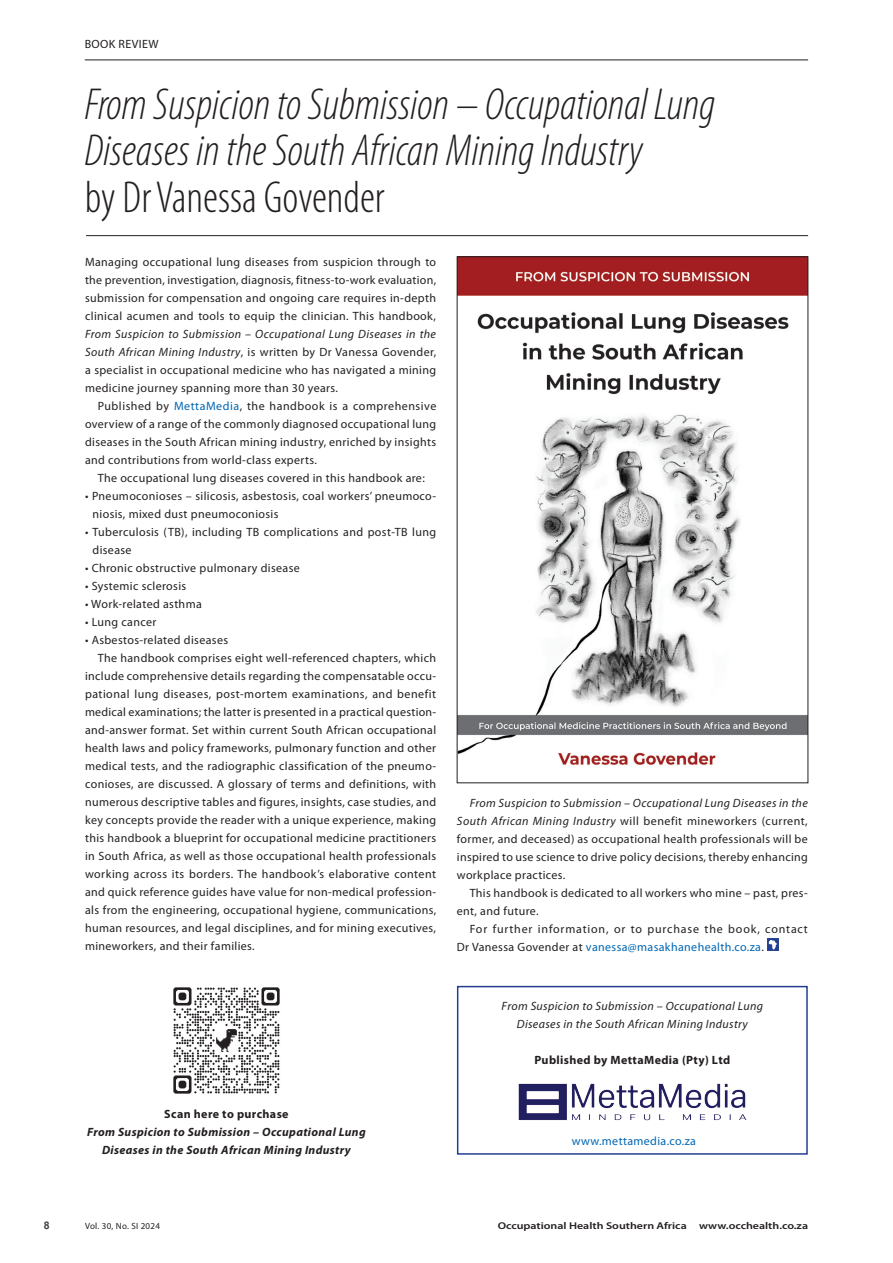
<style>
.page{position:relative;width:893px;height:1263px;background:#fff}
.page>*{position:absolute;margin:0;border:0;box-sizing:border-box;transform-origin:0 0}
.t1{font:italic 300 condensed 45px/46.5px "Myriad Pro";color:#231f20}
.t2{font:300 condensed 45px "Myriad Pro";color:#231f20}
.t3{font:12px/18px "Myriad Pro";letter-spacing:.03em;color:#231f20;text-align:justify}
.t4{font:italic 700 12px/18px "Myriad Pro";letter-spacing:.03em;color:#231f20;text-align:center}
.t5{font:italic 12px/18px "Myriad Pro";letter-spacing:.03em;color:#231f20;text-align:center}
.t6{font:700 12px "Myriad Pro";letter-spacing:.03em;color:#231f20}
.t7{font:12px "Myriad Pro";letter-spacing:.03em;color:#0166b3}
.t8{font:700 10.5px "Arial";color:#3e3e3f}
.t9{font:600 9.9px "Myriad Pro";color:#231f20;scale:1.21 1}
.t10{font:9px "Myriad Pro";letter-spacing:.03em;color:#231f20}
.s1{font-style:italic}
.s2{color:#0166b3}
</style>
<div class="page">
<hr style="left:85px;top:60px;width:723px;height:1px;background:#231f20">
<hr style="left:86px;top:235px;width:722px;height:1px;background:#231f20">
<svg style="left:767px;top:939px;width:12px;height:11px"></svg>
<img style="left:459px;top:259px;width:347px;height:506px">
<img style="left:173px;top:987px;width:107px;height:107px">
<img style="left:518px;top:1083px;width:229px;height:38px">
<div style="left:457px;top:986px;width:351px;height:169px;border:2px solid #243d91"></div>
<p class="t3" style="left:85px;top:35px;width:75px">BOOK REVIEW</p>
<h1 class="t1" style="left:85px;top:82px;width:632px">From Suspicion to Submission – Occupational Lung<br>Diseases in the South African Mining Industry</h1>
<h1 class="t2" style="left:85px;top:173px;width:302px">by Dr Vanessa Govender</h1>
<p class="t3" style="left:85px;top:253px;width:353px">Managing occupational lung diseases from suspicion through to the prevention, investigation, diagnosis, fitness-to-work evaluation, submission for compensation and ongoing care requires in-depth clinical acumen and tools to equip the clinician. This handbook,</p>
<p class="t3" style="left:85px;top:325px;width:353px"><span class="s1">From Suspicion to Submission – Occupational Lung Diseases in the South African Mining Industry</span>, is written by Dr Vanessa Govender, a specialist in occupational medicine who has navigated a mining medicine journey spanning more than 30 years.</p>
<p class="t3" style="left:85px;top:397px;width:353px;text-indent:13px">Published by <span class="s2">MettaMedia</span>, the handbook is a comprehensive overview of a range of the commonly diagnosed occupational lung diseases in the South African mining industry, enriched by insights and contributions from world-class experts.</p>
<p class="t3" style="left:98px;top:469px;width:328px">The occupational lung diseases covered in this handbook are:</p>
<p class="t3" style="left:93px;top:487px;width:345px;text-indent:-8px">• Pneumoconioses – silicosis, asbestosis, coal workers’ pneumoco&shy;niosis, mixed dust pneumoconiosis</p>
<p class="t3" style="left:93px;top:523px;width:345px;text-indent:-8px">• Tuberculosis (TB), including TB complications and post-TB lung disease</p>
<p class="t3" style="left:85px;top:559px;width:216px">• Chronic obstructive pulmonary disease</p>
<p class="t3" style="left:85px;top:577px;width:103px">• Systemic sclerosis</p>
<p class="t3" style="left:85px;top:595px;width:118px">• Work-related asthma</p>
<p class="t3" style="left:85px;top:613px;width:73px">• Lung cancer</p>
<p class="t3" style="left:85px;top:631px;width:145px">• Asbestos-related diseases</p>
<p class="t3" style="left:98px;top:649px;width:340px">The handbook comprises eight well-referenced chapters, which</p>
<p class="t3" style="left:85px;top:667px;width:353px">include comprehensive details regarding the compensatable occu-</p>
<p class="t3" style="left:85px;top:685px;width:352px">pational lung diseases, post-mortem examinations, and benefit</p>
<p class="t3" style="left:85px;top:703px;width:353px">medical examinations; the latter is presented in a practical question-</p>
<p class="t3" style="left:85px;top:721px;width:353px">and-answer format. Set within current South African occupational</p>
<p class="t3" style="left:85px;top:739px;width:353px">health laws and policy frameworks, pulmonary function and other</p>
<p class="t3" style="left:85px;top:757px;width:353px">medical tests, and the radiographic classification of the pneumo-</p>
<p class="t3" style="left:85px;top:775px;width:353px">conioses, are discussed. A glossary of terms and definitions, with</p>
<p class="t3" style="left:85px;top:793px;width:353px">numerous descriptive tables and figures, insights, case studies, and</p>
<p class="t3" style="left:85px;top:811px;width:353px">key concepts provide the reader with a unique experience, making</p>
<p class="t3" style="left:85px;top:829px;width:353px">this handbook a blueprint for occupational medicine practitioners</p>
<p class="t3" style="left:85px;top:847px;width:353px">in South Africa, as well as those occupational health professionals</p>
<p class="t3" style="left:85px;top:865px;width:353px">working across its borders. The handbook’s elaborative content</p>
<p class="t3" style="left:85px;top:883px;width:353px">and quick reference guides have value for non-medical profession-</p>
<p class="t3" style="left:85px;top:901px;width:353px">als from the engineering, occupational hygiene, communications,</p>
<p class="t3" style="left:85px;top:919px;width:353px">human resources, and legal disciplines, and for mining executives,</p>
<p class="t3" style="left:85px;top:937px;width:171px">mineworkers, and their families.</p>
<p class="t3" style="left:457px;top:793px;width:352px;text-indent:13px"><span class="s1">From Suspicion to Submission – Occupational Lung Diseases in the South African Mining Industry</span> will benefit mineworkers (current, former, and deceased) as occupational health professionals will be inspired to use science to drive policy decisions, thereby enhancing workplace practices.</p>
<p class="t3" style="left:457px;top:883px;width:352px;text-indent:13px">This handbook is dedicated to all workers who mine – past, pres&shy;ent, and future.</p>
<p class="t3" style="left:457px;top:919px;width:352px;text-indent:13px">For further information, or to purchase the book, contact<br>Dr Vanessa Govender at <span class="s2">vanessa@masakhanehealth.co.za</span>.</p>
<p class="t6" style="left:164px;top:1106px;width:126px">Scan here to purchase</p>
<p class="t4" style="left:87px;top:1123px;width:280px">From Suspicion to Submission – Occupational Lung<br>Diseases in the South African Mining Industry</p>
<p class="t5" style="left:502px;top:997px;width:263px">From Suspicion to Submission – Occupational Lung<br>Diseases in the South African Mining Industry</p>
<p class="t6" style="left:534px;top:1052px;width:197px">Published by MettaMedia (Pty) Ltd</p>
<p class="t7" style="left:572px;top:1133px;width:126px">www.mettamedia.co.za</p>
<p class="t8" style="left:44px;top:1218px;width:7px">8</p>
<p class="t10" style="left:85px;top:1220px;width:76px">Vol. 30, No. SI 2024</p>
<p class="t9" style="left:498px;top:1219px;width:158px">Occupational Health Southern Africa</p>
<p class="t9" style="left:699px;top:1219px;width:92px">www.occhealth.co.za</p>
</div>
